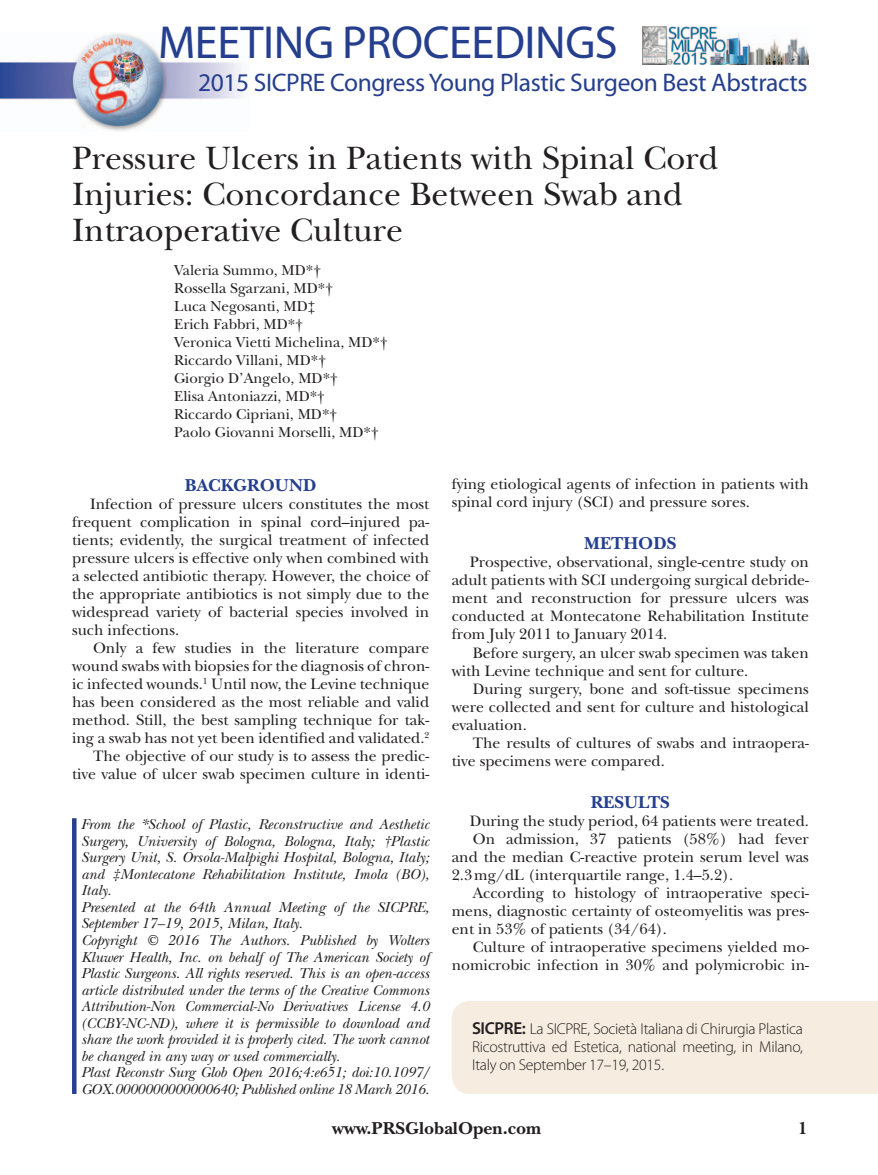
<style>
.page{position:relative;width:878px;height:1175px;background:#fff}
.page>*{position:absolute;margin:0;border:0;box-sizing:border-box;transform-origin:0 0}
.t1{font:46.5px "Myriad Pro";letter-spacing:-.01em;color:#253f8e}
.t2{font:33.75px/36px "New Baskerville";color:#231f20}
.t3{font:25.5px "Myriad Pro";letter-spacing:-.015em;color:#253f8e}
.t4{font:700 18px "New Baskerville";color:#253f8e}
.t5{font:700 18px "New Baskerville";color:#231f20}
.t6{font:15.75px/18px "New Baskerville";color:#231f20;text-align:justify}
.t7{font:300 15.75px/18px "Myriad Pro";letter-spacing:-.02em;color:#231f20;text-align:justify}
.t8{font:italic 15px/16.5px "New Baskerville";color:#231f20}
.t9{font:15px/18px "New Baskerville";color:#231f20}
.s1{font-weight:600;font-size:17.25px}
</style>
<div class="page">
<img style="left:0;top:32px;width:242px;height:99px">
<hr style="left:72px;top:818px;width:4px;height:276px;background:#253f8e">
<div style="left:452px;top:1001px;width:426px;height:92px;background:#f6ede0"></div>
<img style="left:642px;top:27px;width:166px;height:38px">
<h1 class="t1" style="left:158px;top:14px;width:461px">Meeting Proceedings</h1>
<h3 class="t3" style="left:198px;top:66px;width:611px">2015 SICPRE Congress Young Plastic Surgeon Best Abstracts</h3>
<h2 class="t2" style="left:72px;top:140px;width:647px">Pressure Ulcers in Patients with Spinal Cord<br>Injuries: Concordance Between Swab and<br>Intraoperative Culture</h2>
<p class="t9" style="left:174px;top:261px;width:215px">Valeria Summo, MD*†<br>Rossella Sgarzani, MD*†<br>Luca Negosanti, MD‡<br>Erich Fabbri, MD*†<br>Veronica Vietti Michelina, MD*†<br>Riccardo Villani, MD*†<br>Giorgio D’Angelo, MD*†<br>Elisa Antoniazzi, MD*†<br>Riccardo Cipriani, MD*†<br>Paolo Giovanni Morselli, MD*†</p>
<p class="t4" style="left:185px;top:475px;width:133px">BACKGROUND</p>
<p class="t6" style="left:72px;top:495px;width:359px;text-indent:18px">Infection of pressure ulcers constitutes the most frequent complication in spinal cord–injured pa&shy;tients; evidently, the surgical treatment of infected pressure ulcers is effective only when combined with a selected antibiotic therapy. However, the choice of the appropriate antibiotics is not simply due to the widespread variety of bacterial species involved in such infections.</p>
<p class="t6" style="left:72px;top:639px;width:359px;text-align:right">Only a few studies in the literature compare wound swabs with biopsies for the diagnosis of chron&shy;ic infected wounds.<sup>1</sup> Until now, the Levine technique has been considered as the most reliable and valid method. Still, the best sampling technique for tak&shy;ing a swab has not yet been identified and validated.<sup>2<br></sup>The objective of our study is to assess the predic&shy;tive value of ulcer swab specimen culture in identi-</p>
<p class="t8" style="left:81px;top:816px;width:350px">From the *School of Plastic, Reconstructive and Aesthetic Surgery, University of Bologna, Bologna, Italy; †Plastic Surgery Unit, S. Orsola-Malpighi Hospital, Bologna, Italy; and ‡Montecatone Rehabilitation Institute, Imola (BO), Italy.<br>Presented at the 64th Annual Meeting of the SICPRE, September 17–19, 2015, Milan, Italy.</p>
<p class="t8" style="left:81px;top:932px;width:350px">Copyright © 2016 The Authors. Published by Wolters Kluwer Health, Inc. on behalf of The American Society of Plastic Surgeons. All rights reserved. This is an open-access article distributed under the terms of the Creative Commons Attribution-Non Commercial-No Derivatives License 4.0 (CCBY-NC-ND), where it is permissible to download and share the work provided it is properly cited. The work cannot be changed in any way or used commercially.<br>Plast Reconstr Surg Glob Open 2016;4:e651; doi:10.1097/ GOX.0000000000000640; Published online 18 March 2016.</p>
<p class="t6" style="left:452px;top:475px;width:359px">fying etiological agents of infection in patients with spinal cord injury (SCI) and pressure sores.</p>
<p class="t4" style="left:584px;top:533px;width:94px">METHODS</p>
<p class="t6" style="left:451px;top:553px;width:359px;text-indent:18px">Prospective, observational, single-centre study on adult patients with SCI undergoing surgical debride&shy;ment and reconstruction for pressure ulcers was conducted at Montecatone Rehabilitation Institute from July 2011 to January 2014.</p>
<p class="t6" style="left:451px;top:643px;width:358px;text-indent:21px">Before surgery, an ulcer swab specimen was taken with Levine technique and sent for culture.</p>
<p class="t6" style="left:451px;top:679px;width:358px;text-indent:21px">During surgery, bone and soft-tissue specimens were collected and sent for culture and histological evaluation.</p>
<p class="t6" style="left:451px;top:733px;width:358px;text-indent:21px">The results of cultures of swabs and intraopera&shy;tive specimens were compared.</p>
<p class="t4" style="left:590px;top:791px;width:81px">RESULTS</p>
<p class="t6" style="left:470px;top:811px;width:341px">During the study period, 64 patients were treated.</p>
<p class="t6" style="left:472px;top:829px;width:338px">On admission, 37 patients (58%) had fever</p>
<p class="t6" style="left:451px;top:847px;width:358px">and the median C-reactive protein serum level was</p>
<p class="t6" style="left:451px;top:865px;width:283px">2.3mg/dL (interquartile range, 1.4–5.2).</p>
<p class="t6" style="left:472px;top:883px;width:338px">According to histology of intraoperative speci-</p>
<p class="t6" style="left:451px;top:901px;width:358px">mens, diagnostic certainty of osteomyelitis was pres-</p>
<p class="t6" style="left:451px;top:919px;width:217px">ent in 53% of patients (34/64).</p>
<p class="t6" style="left:472px;top:937px;width:338px">Culture of intraoperative specimens yielded mo-</p>
<p class="t6" style="left:451px;top:955px;width:358px">nomicrobic infection in 30% and polymicrobic in-</p>
<p class="t7" style="left:472px;top:1019px;width:332px"><span class="s1">SICPRE:</span> La SICPRE, Società Italiana di Chirurgia Plastica Ricostruttiva ed Estetica, national meeting, in Milano, Italy on September 17–19, 2015.</p>
<p class="t5" style="left:332px;top:1118px;width:210px">www.PRSGlobalOpen.com</p>
<p class="t5" style="left:798px;top:1118px;width:11px">1</p>
</div>
